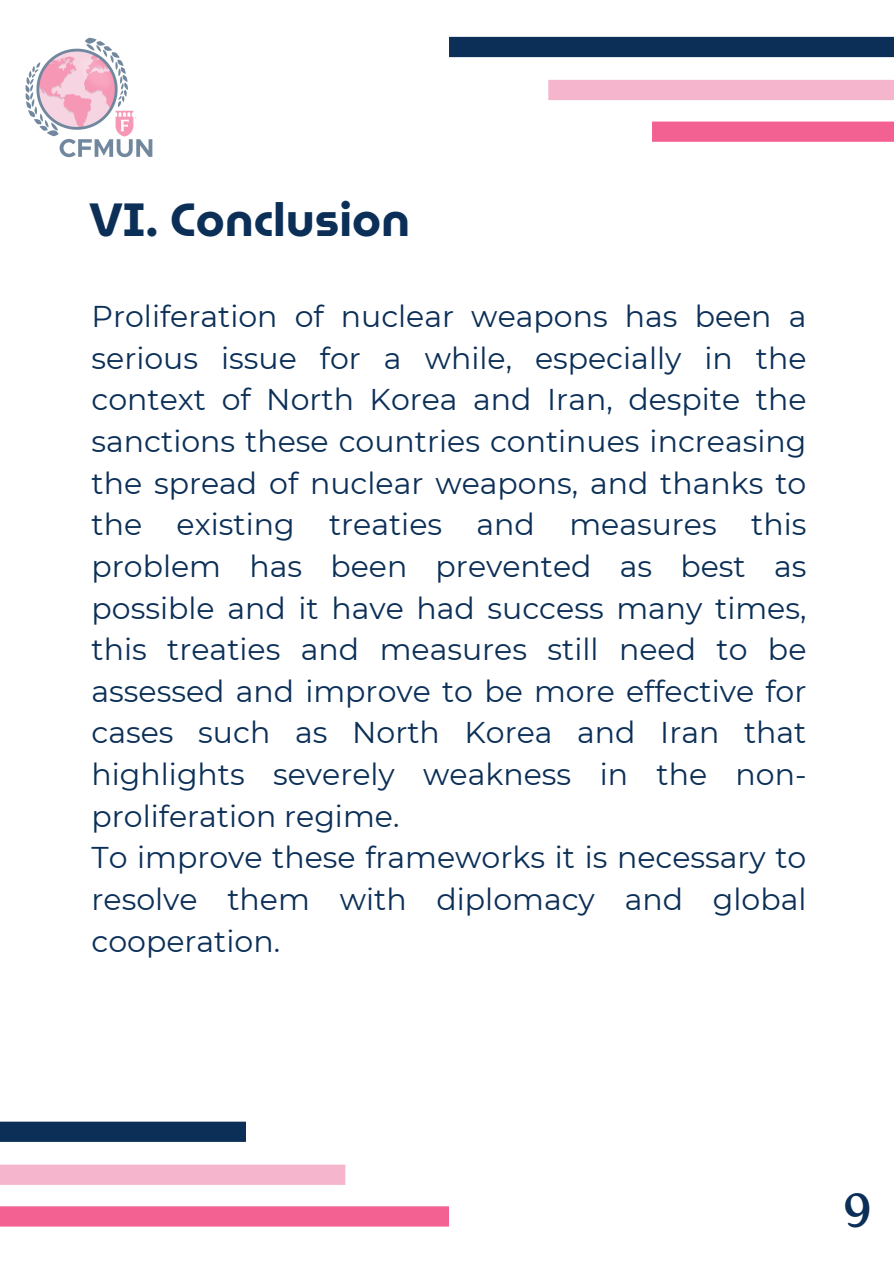
<style>
.page{position:relative;width:894px;height:1264px;background:#fff}
.page>*{position:absolute;margin:0;border:0;box-sizing:border-box;transform-origin:0 0}
.t1{font:47.85px "Roca One";color:#0b2f57}
.t2{font:700 46.5px "Museo Moderno";color:#0b2f57}
.t3{font:30px/41.7px "Montserrat";color:#0b2f57;text-align:justify}
</style>
<div class="page">
<img style="left:25px;top:37px;width:128px;height:121px">
<div style="left:449px;top:37px;width:444px;height:20px;background:#0b2f57"></div>
<div style="left:548px;top:80px;width:345px;height:20px;background:#f4b5cd"></div>
<div style="left:651px;top:121px;width:242px;height:21px;background:#f26191"></div>
<div style="left:0;top:1121px;width:246px;height:20px;background:#0b2f57"></div>
<div style="left:0;top:1164px;width:345px;height:20px;background:#f4b5cd"></div>
<div style="left:0;top:1206px;width:449px;height:20px;background:#f26191"></div>
<p class="t2" style="left:89px;top:182px;width:322px">VI. Conclusion</p>
<p class="t3" style="left:91px;top:295px;width:716px">Proliferation of nuclear weapons has been a serious issue for a while, especially in the context of North Korea and Iran, despite the sanctions these countries continues increasing the spread of nuclear weapons, and thanks to the existing treaties and measures this problem has been prevented as best as possible and it have had success many times, this treaties and measures still need to be assessed and improve to be more effective for cases such as North Korea and Iran that highlights severely weakness in the non&shy;proliferation regime.</p>
<p class="t3" style="left:91px;top:836px;width:716px">To improve these frameworks it is necessary to resolve them with diplomacy and global cooperation.</p>
<p class="t1" style="left:842px;top:1182px;width:30px">9</p>
</div>
